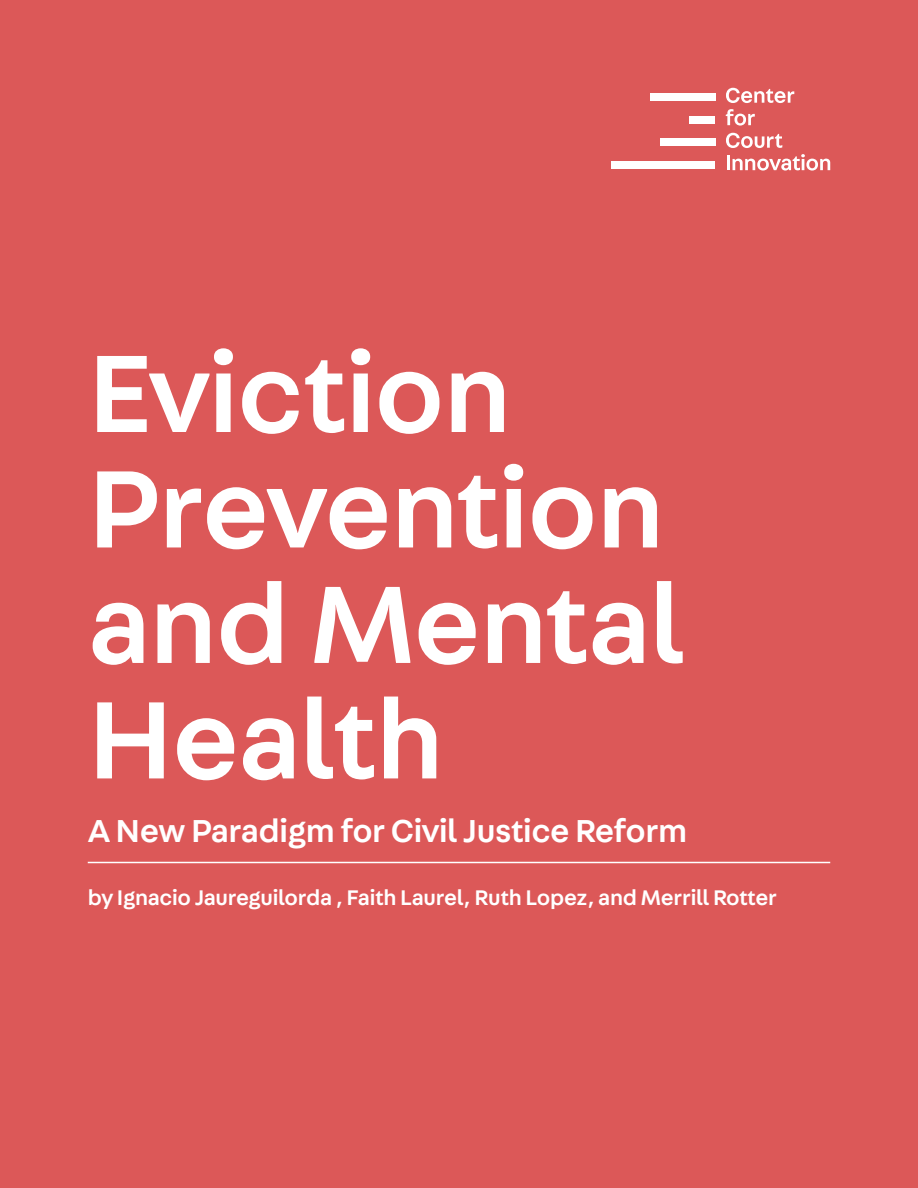
<style>
.page{position:relative;width:918px;height:1188px;background:#dc5858}
.page>*{position:absolute;margin:0;border:0;box-sizing:border-box;transform-origin:0 0}
.t1{font:500 117px/115.5px "Fabriga";letter-spacing:-.01em;color:#fff}
.t2{font:500 33.75px "Fabriga";letter-spacing:-.01em;color:#fff}
.t3{font:500 22.5px "Fabriga";letter-spacing:-.01em;color:#fff}
</style>
<div class="page">
<hr style="left:88px;top:862px;width:742px;height:1px;background:#fff">
<div style="left:650px;top:93px;width:65px;height:8px;background:#fff"></div>
<div style="left:689px;top:116px;width:26px;height:7px;background:#fff"></div>
<div style="left:660px;top:138px;width:55px;height:8px;background:#fff"></div>
<div style="left:612px;top:161px;width:103px;height:7px;background:#fff"></div>
<svg style="left:726px;top:88px;width:68px;height:15px"></svg>
<svg style="left:726px;top:109px;width:29px;height:17px"></svg>
<svg style="left:726px;top:133px;width:56px;height:15px"></svg>
<hr style="left:727px;top:156px;width:3px;height:14px;background:#fff">
<svg style="left:733px;top:154px;width:97px;height:17px"></svg>
<h1 class="t1" style="left:88px;top:330px;width:599px">Eviction<br>Prevention and Mental<br>Health</h1>
<h2 class="t2" style="left:88px;top:807px;width:601px">A New Paradigm for Civil Justice Reform</h2>
<p class="t3" style="left:88px;top:882px;width:691px">by Ignacio Jaureguilorda , Faith Laurel, Ruth Lopez, and Merrill Rotter</p>
</div>
